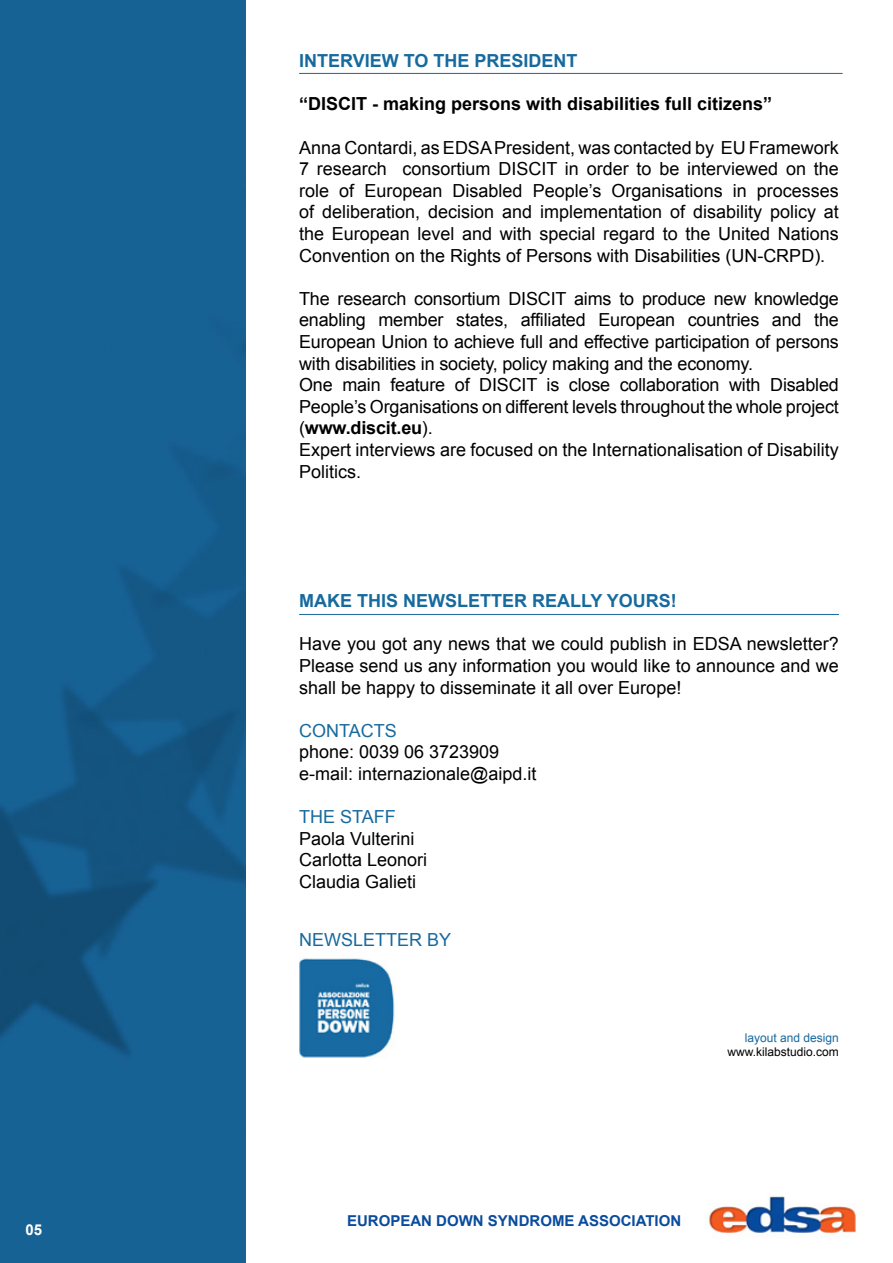
<style>
.page{position:relative;width:893px;height:1263px;background:#fff}
.page>*{position:absolute;margin:0;border:0;box-sizing:border-box;transform-origin:0 0}
.t1{font:18px/21.6px "Arial";letter-spacing:-.01em;color:#000}
.t2{font:700 18px "Arial";color:#176a9e}
.t3{font:700 18px "Arial";color:#000}
.t4{font:18px "Arial";color:#176a9e}
.t5{font:700 15px "Arial";color:#0a4b9d}
.t6{font:700 15px "Arial";color:#fff}
.t7{font:12px "Arial";color:#000}
.t8{font:12px "Arial";color:#176a9e}
.s1{font-weight:700}
</style>
<div class="page">
<img style="left:708px;top:1196px;width:149px;height:40px">
<img style="left:0;top:0;width:245px;height:1263px">
<hr style="left:299px;top:73px;width:544px;height:1px;background:#176a9e">
<hr style="left:299px;top:614px;width:540px;height:1px;background:#176a9e">
<img style="left:299px;top:958px;width:96px;height:100px">
<p class="t6" style="left:26px;top:1219px;width:18px">05</p>
<p class="t2" style="left:299px;top:49px;width:280px">INTERVIEW TO THE PRESIDENT</p>
<p class="t3" style="left:299px;top:92px;width:475px">“DISCIT - making persons with disabilities full citizens”</p>
<p class="t1" style="left:299px;top:137px;width:541px;text-align:justify">Anna Contardi, as EDSA President, was contacted by EU Framework 7 research consortium DISCIT in order to be interviewed on the role of European Disabled People’s Organisations in processes of deliberation, decision and implementation of disability policy at the European level and with special regard to the United Nations Convention on the Rights of Persons with Disabilities (UN-CRPD).</p>
<p class="t1" style="left:299px;top:288px;width:541px">The research consortium DISCIT aims to produce new knowledge enabling member states, affiliated European countries and the European Union to achieve full and effective participation of persons with disabilities in society, policy making and the economy.<br>One main feature of DISCIT is close collaboration with Disabled People’s Organisations on different levels throughout the whole project (<span class="s1">www.discit.eu</span>).<br>Expert interviews are focused on the Internationalisation of Disability Politics.</p>
<p class="t2" style="left:299px;top:589px;width:379px">MAKE THIS NEWSLETTER REALLY YOURS!</p>
<p class="t1" style="left:299px;top:633px;width:541px;text-align:justify">Have you got any news that we could publish in EDSA newsletter?<br>Please send us any information you would like to announce and we shall be happy to disseminate it all over Europe!</p>
<p class="t4" style="left:299px;top:719px;width:99px">CONTACTS</p>
<p class="t1" style="left:299px;top:741px;width:239px">phone: 0039 06 3723909 e-mail: internazionale@aipd.it</p>
<p class="t4" style="left:299px;top:805px;width:98px">THE STAFF</p>
<p class="t1" style="left:299px;top:828px;width:130px">Paola Vulterini<br>Carlotta Leonori<br>Claudia Galieti</p>
<p class="t4" style="left:299px;top:927px;width:154px">NEWSLETTER BY</p>
<p class="t8" style="left:745px;top:1030px;width:96px">layout and design</p>
<p class="t7" style="left:728px;top:1044px;width:113px">www.kilabstudio.com</p>
<p class="t5" style="left:347px;top:1210px;width:336px">EUROPEAN DOWN SYNDROME ASSOCIATION</p>
</div>
